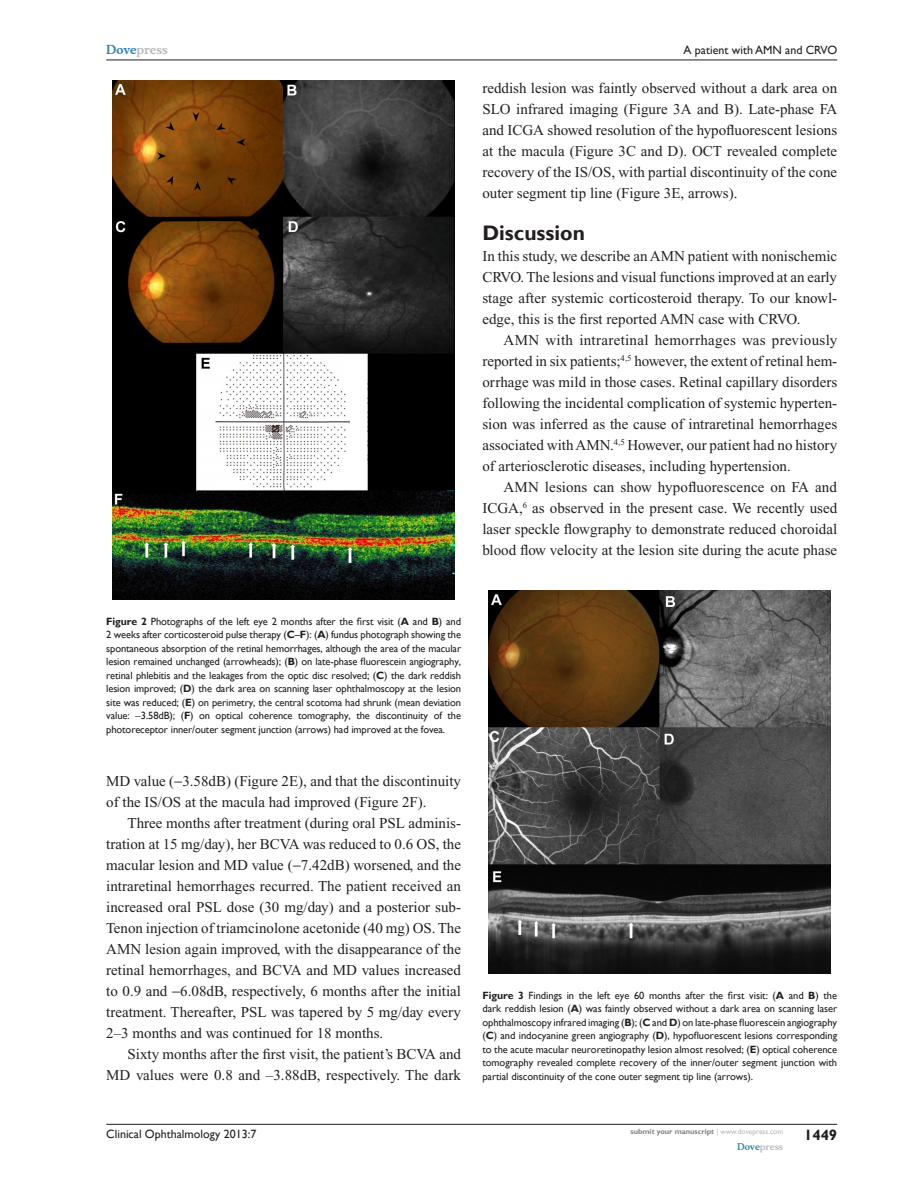
<style>
.page{position:relative;width:918px;height:1188px;background:#fff}
.page>*{position:absolute;margin:0;border:0;box-sizing:border-box;transform-origin:0 0}
.t1{font:700 21px "Gill Sans";color:#231f20}
.Tx{font:15px/21px "Times New Roman";color:#231f20;text-align:justify}
.TxF{font:15px/21px "Times New Roman";color:#231f20;text-align:justify}
.RunFolio-R{font:700 15px "Gill Sans";color:#231f20}
.RunF-R{font:12px "Gill Sans";color:#231f20}
.RunH-R{font:12px "Gill Sans";color:#231f20}
.RunH-Brand-R{font:700 12px "Musee";color:#b8b9bc}
.FC{font:10.5px/13.5px "Gill Sans";letter-spacing:-.01em;color:#231f20;text-align:justify}
.RunF-Brand-R{font:700 9px "Musee";color:#b8b9bc}
.RunF-SubmityourMS-R{font:700 7.5px "Gill Sans";color:#808285}
.s1{color:#3485ae}
.s2{font-weight:700}
.s3{font-weight:400;color:#b8b9bc}
</style>
<div class="page">
<img style="left:113px;top:81px;width:342px;height:518px">
<img style="left:489px;top:591px;width:342px;height:382px">
<hr style="left:106px;top:1124px;width:731px;height:1px;background:#231f20">
<hr style="left:106px;top:60px;width:731px;height:1px;background:#231f20">
<p class="RunH-Brand-R" style="left:106px;top:43px;width:63px"><span class="s1">Dove</span>press</p>
<p class="RunH-R" style="left:684px;top:43px;width:155px">A patient with AMN and CRVO</p>
<p class="Tx" style="left:482px;top:77px;width:356px">reddish lesion was faintly observed without a dark area on SLO infrared imaging (Figure 3A and B). Late-phase FA and ICGA showed resolution of the hypofluorescent lesions at the macula (Figure 3C and D). OCT revealed complete recovery of the IS/OS, with partial discontinuity of the cone outer segment tip line (Figure 3E, arrows).</p>
<h1 class="t1" style="left:482px;top:220px;width:104px">Discussion</h1>
<p class="TxF" style="left:482px;top:245px;width:356px">In this study, we describe an AMN patient with nonischemic CRVO. The lesions and visual functions improved at an early stage after systemic corticosteroid therapy. To our knowl&shy;edge, this is the first reported AMN case with CRVO.</p>
<p class="Tx" style="left:482px;top:329px;width:356px;text-indent:21px">AMN with intraretinal hemorrhages was previously reported in six patients;<sup>4,5</sup> however, the extent of retinal hem&shy;orrhage was mild in those cases. Retinal capillary disorders following the incidental complication of systemic hyperten&shy;sion was inferred as the cause of intraretinal hemorrhages associated with AMN.<sup>4,5</sup> However, our patient had no history of arteriosclerotic diseases, including hypertension.</p>
<p class="Tx" style="left:482px;top:476px;width:356px;text-indent:21px">AMN lesions can show hypofluorescence on FA and ICGA,<sup>6</sup> as observed in the present case. We recently used laser speckle flowgraphy to demonstrate reduced choroidal blood flow velocity at the lesion site during the acute phase</p>
<p class="FC" style="left:106px;top:615px;width:356px"><span class="s2">Figure 2</span> Photographs of the left eye 2 months after the first visit (<span class="s2">A</span> and <span class="s2">B</span>) and 2 weeks after corticosteroid pulse therapy (<span class="s2">C</span>–<span class="s2">F</span>): (<span class="s2">A</span>) fundus photograph showing the spontaneous absorption of the retinal hemorrhages, although the area of the macular lesion remained unchanged (arrowheads); (<span class="s2">B</span>) on late-phase fluorescein angiography, retinal phlebitis and the leakages from the optic disc resolved; (<span class="s2">C</span>) the dark reddish lesion improved; (<span class="s2">D</span>) the dark area on scanning laser ophthalmoscopy at the lesion site was reduced; (<span class="s2">E</span>) on perimetry, the central scotoma had shrunk (mean deviation value: −3.58dB); (<span class="s2">F</span>) on optical coherence tomography, the discontinuity of the photoreceptor inner/outer segment junction (arrows) had improved at the fovea.</p>
<p class="Tx" style="left:106px;top:770px;width:356px">MD value (−3.58dB) (Figure 2E), and that the discontinuity of the IS/OS at the macula had improved (Figure 2F).</p>
<p class="Tx" style="left:106px;top:812px;width:356px;text-indent:21px">Three months after treatment (during oral PSL adminis&shy;tration at 15 mg/day), her BCVA was reduced to 0.6 OS, the macular lesion and MD value (−7.42dB) worsened, and the intraretinal hemorrhages recurred. The patient received an increased oral PSL dose (30 mg/day) and a posterior sub-Tenon injection of triamcinolone acetonide (40 mg) OS. The AMN lesion again improved, with the disappearance of the retinal hemorrhages, and BCVA and MD values increased to 0.9 and −6.08dB, respectively, 6 months after the initial treatment. Thereafter, PSL was tapered by 5 mg/day every 2–3 months and was continued for 18 months.</p>
<p class="Tx" style="left:106px;top:1043px;width:356px;text-align:right">Sixty months after the first visit, the patient’s BCVA and<br>MD values were 0.8 and –3.88dB, respectively. The dark</p>
<p class="RunF-R" style="left:106px;top:1127px;width:152px">Clinical Ophthalmology 2013:7</p>
<p class="FC" style="left:482px;top:988px;width:356px"><span class="s2">Figure 3</span> Findings in the left eye 60 months after the first visit: (<span class="s2">A</span> and <span class="s2">B</span>) the dark reddish lesion (<span class="s2">A</span>) was faintly observed without a dark area on scanning laser ophthalmoscopy infrared imaging (<span class="s2">B</span>); (<span class="s2">C</span> and <span class="s2">D</span>) on late-phase fluorescein angiography (<span class="s2">C</span>) and indocyanine green angiography (<span class="s2">D</span>), hypofluorescent lesions corresponding to the acute macular neuroretinopathy lesion almost resolved; (<span class="s2">E</span>) optical coherence tomography revealed complete recovery of the inner/outer segment junction with partial discontinuity of the cone outer segment tip line (arrows).</p>
<p class="RunF-SubmityourMS-R" style="left:631px;top:1127px;width:154px">submit your manuscript <span class="s3">| www.dovepress.com</span></p>
<p class="RunF-Brand-R" style="left:737px;top:1141px;width:48px"><span class="s1">Dove</span>press</p>
<p class="RunFolio-R" style="left:804px;top:1126px;width:35px">1449</p>
</div>
